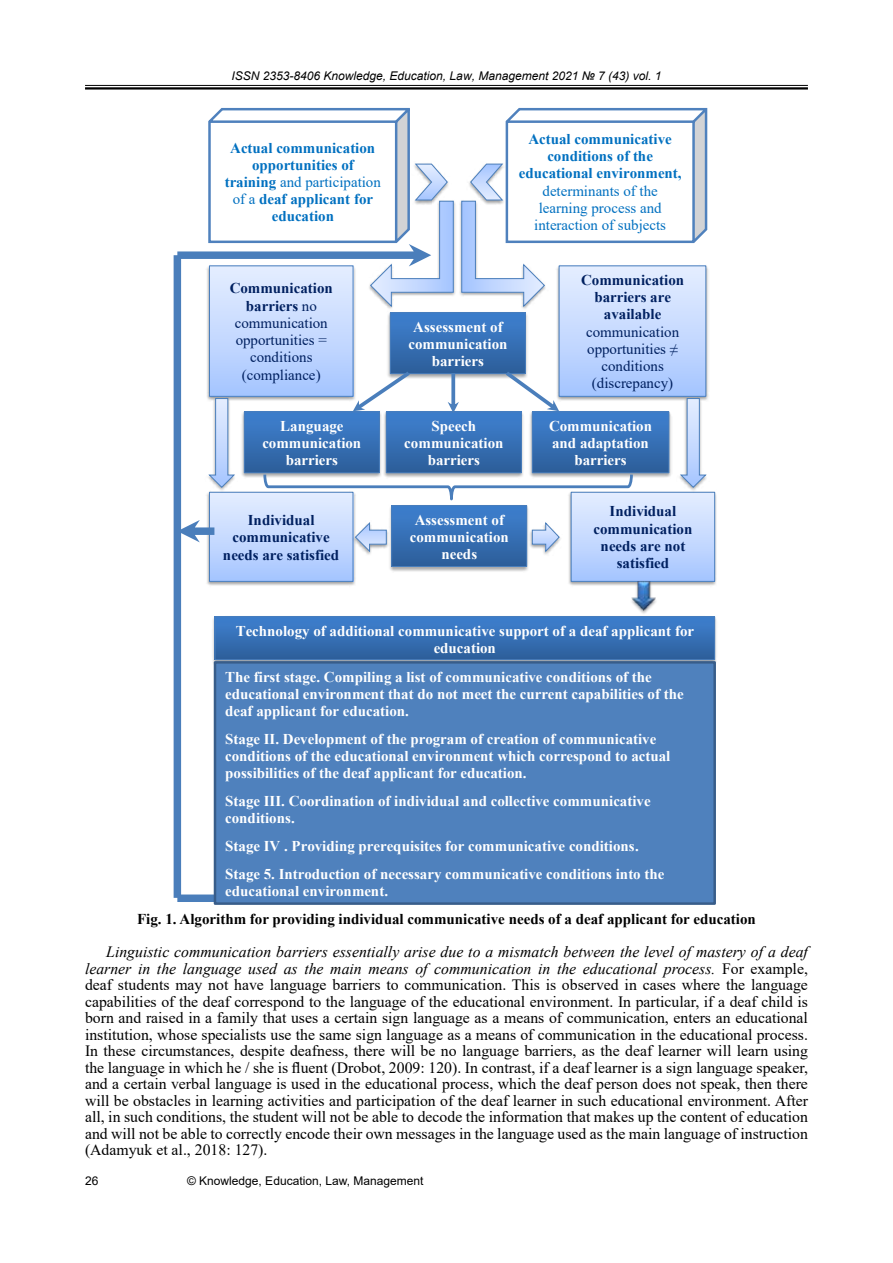
<style>
.page{position:relative;width:893px;height:1263px;background:#fff}
.page>*{position:absolute;margin:0;border:0;box-sizing:border-box;transform-origin:0 0}
.t1{font:15.75px/16.5px "Times New Roman";color:#000;text-align:justify}
.t2{font:700 15px/17.2px "Times New Roman";color:#fff;text-align:center}
.t3{font:700 15px/17.2px "Times New Roman";color:#0070c0;text-align:center}
.t4{font:15px/17.2px "Times New Roman";color:#002060;text-align:center}
.t5{font:700 15px/17.2px "Times New Roman";color:#002060;text-align:center}
.t6{font:700 15px "Times New Roman";color:#000}
.t7{font:15px/17.2px "Times New Roman";color:#0070c0;text-align:center}
.t8{font:italic 12px "Arial";color:#000}
.t9{font:12px "Arial";color:#000}
.s1{font-weight:400}
.s2{font-weight:700}
.s3{font-style:italic}
</style>
<div class="page">
<hr style="left:85px;top:85px;width:723px;height:1px;background:#000">
<hr style="left:85px;top:87px;width:723px;height:3px;background:#000">
<img style="left:206px;top:308px;width:150px;height:88px">
<div style="left:209px;top:266px;width:144px;height:130px;background:#a5c5ff"></div>
<div style="left:209px;top:265px;width:145px;height:132px;border:1px solid #4a7ebb"></div>
<img style="left:210px;top:308px;width:143px;height:83px">
<img style="left:556px;top:308px;width:153px;height:88px">
<div style="left:559px;top:266px;width:147px;height:130px;background:#a5c5ff"></div>
<div style="left:559px;top:265px;width:147px;height:132px;border:1px solid #4a7ebb"></div>
<img style="left:560px;top:308px;width:145px;height:83px">
<img style="left:207px;top:491px;width:148px;height:95px">
<img style="left:206px;top:495px;width:150px;height:87px">
<svg style="left:211px;top:494px;width:140px;height:86px"></svg>
<div style="left:209px;top:492px;width:144px;height:90px;border:1px solid #4a7ebb"></div>
<img style="left:210px;top:497px;width:142px;height:79px">
<img style="left:569px;top:491px;width:147px;height:95px">
<img style="left:569px;top:495px;width:148px;height:87px">
<svg style="left:573px;top:494px;width:140px;height:86px"></svg>
<div style="left:571px;top:492px;width:144px;height:90px;border:1px solid #4a7ebb"></div>
<img style="left:572px;top:497px;width:142px;height:79px">
<img style="left:389px;top:202px;width:137px;height:107px">
<svg style="left:461px;top:107px;width:249px;height:201px"></svg>
<img style="left:388px;top:312px;width:139px;height:67px">
<img style="left:387px;top:316px;width:141px;height:59px">
<svg style="left:392px;top:314px;width:132px;height:58px"></svg>
<div style="left:390px;top:312px;width:136px;height:62px;border:1px solid #4a7ebb"></div>
<img style="left:391px;top:318px;width:134px;height:51px">
<img style="left:390px;top:505px;width:138px;height:67px">
<img style="left:389px;top:509px;width:140px;height:59px">
<svg style="left:393px;top:507px;width:132px;height:58px"></svg>
<div style="left:391px;top:505px;width:136px;height:62px;border:1px solid #4a7ebb"></div>
<img style="left:392px;top:511px;width:134px;height:51px">
<img style="left:206px;top:396px;width:33px;height:98px">
<svg style="left:208px;top:398px;width:28px;height:91px"></svg>
<img style="left:212px;top:620px;width:505px;height:41px">
<svg style="left:216px;top:618px;width:497px;height:40px;background:#356fb6"></svg>
<div style="left:214px;top:616px;width:501px;height:44px;border:1px solid #4a7ebb"></div>
<img style="left:215px;top:622px;width:499px;height:33px">
<img style="left:627px;top:579px;width:33px;height:35px">
<div style="left:177px;top:894px;width:38px;height:8px;background:#4a7ebb"></div>
<div style="left:174px;top:255px;width:7px;height:643px;background:#4a7ebb"></div>
<svg style="left:177px;top:107px;width:277px;height:201px"></svg>
<div style="left:215px;top:662px;width:500px;height:242px;background:#4f81bd"></div>
<div style="left:214px;top:661px;width:502px;height:244px;border:2px solid #385d8a"></div>
<img style="left:242px;top:411px;width:139px;height:67px">
<svg style="left:246px;top:413px;width:132px;height:58px"></svg>
<div style="left:244px;top:411px;width:136px;height:62px;border:1px solid #4a7ebb"></div>
<img style="left:245px;top:417px;width:134px;height:51px">
<img style="left:383px;top:411px;width:141px;height:61px">
<svg style="left:388px;top:413px;width:132px;height:58px"></svg>
<div style="left:386px;top:411px;width:136px;height:62px;border:1px solid #4a7ebb"></div>
<img style="left:387px;top:417px;width:134px;height:51px">
<img style="left:529px;top:415px;width:143px;height:59px">
<svg style="left:534px;top:413px;width:133px;height:58px"></svg>
<div style="left:532px;top:411px;width:137px;height:62px;border:1px solid #4a7ebb"></div>
<img style="left:533px;top:417px;width:135px;height:51px">
<svg style="left:353px;top:372px;width:57px;height:39px"></svg>
<svg style="left:448px;top:373px;width:11px;height:40px"></svg>
<svg style="left:506px;top:372px;width:53px;height:39px"></svg>
<img style="left:676px;top:396px;width:34px;height:98px">
<svg style="left:680px;top:398px;width:28px;height:91px"></svg>
<svg style="left:262px;top:472px;width:372px;height:30px"></svg>
<img style="left:351px;top:520px;width:39px;height:38px">
<svg style="left:354px;top:521px;width:33px;height:32px"></svg>
<img style="left:528px;top:520px;width:33px;height:38px">
<svg style="left:531px;top:521px;width:29px;height:32px"></svg>
<svg style="left:181px;top:520px;width:33px;height:22px"></svg>
<p class="t8" style="left:231px;top:68px;width:431px">ISSN 2353-8406 Knowledge, Education, Law, Management 2021 № 7 (43) vol. 1</p>
<p class="t3" style="left:225px;top:139px;width:158px">Actual communication opportunities of training <span class="s1">and participation of a</span> deaf applicant for education</p>
<p class="t3" style="left:519px;top:130px;width:164px">Actual communicative conditions of the educational environment,</p>
<p class="t7" style="left:534px;top:181px;width:133px">determinants of the learning process and interaction of subjects</p>
<p class="t4" style="left:230px;top:279px;width:105px"><span class="s2">Communication barriers</span> no communication opportunities = conditions (compliance)</p>
<p class="t5" style="left:581px;top:271px;width:105px">Communication barriers are available</p>
<p class="t2" style="left:408px;top:318px;width:101px">Assessment of communication barriers</p>
<p class="t4" style="left:586px;top:322px;width:95px">communication opportunities ≠ conditions (discrepancy)</p>
<p class="t2" style="left:262px;top:417px;width:100px">Language communication barriers</p>
<p class="t2" style="left:404px;top:417px;width:101px">Speech communication barriers</p>
<p class="t2" style="left:549px;top:417px;width:105px">Communication and adaptation barriers</p>
<p class="t5" style="left:223px;top:511px;width:118px">Individual communicative needs are satisfied</p>
<p class="t5" style="left:593px;top:502px;width:100px">Individual communication needs are not satisfied</p>
<p class="t2" style="left:410px;top:510px;width:101px">Assessment of communication needs</p>
<p class="t2" style="left:236px;top:622px;width:460px">Technology of additional communicative support of a deaf applicant for education</p>
<p class="t2" style="left:225px;top:668px;width:460px;text-align:left">The first stage. Compiling a list of communicative conditions of the educational environment that do not meet the current capabilities of the deaf applicant for education.</p>
<p class="t2" style="left:225px;top:730px;width:447px;text-align:left">Stage II. Development of the program of creation of communicative conditions of the educational environment which correspond to actual possibilities of the deaf applicant for education.</p>
<p class="t2" style="left:225px;top:792px;width:427px;text-align:left">Stage III. Coordination of individual and collective communicative conditions.</p>
<p class="t2" style="left:225px;top:831px;width:441px;line-height:28.2px;text-align:left">Stage IV . Providing prerequisites for communicative conditions.<br>Stage 5. Introduction of necessary communicative conditions into the</p>
<p class="t2" style="left:225px;top:882px;width:164px">educational environment.</p>
<p class="t6" style="left:137px;top:908px;width:620px">Fig. 1. Algorithm for providing individual communicative needs of a deaf applicant for education</p>
<p class="t1" style="left:85px;top:943px;width:724px;text-indent:21px"><span class="s3">Linguistic communication barriers essentially arise due to a mismatch between the level of mastery of a deaf learner in the language used as the main means of communication in the educational process.</span> For example, deaf students may not have language barriers to communication. This is observed in cases where the language capabilities of the deaf correspond to the language of the educational environment. In particular, if a deaf child is born and raised in a family that uses a certain sign language as a means of communication, enters an educational institution, whose specialists use the same sign language as a means of communication in the educational process.<br>In these circumstances, despite deafness, there will be no language barriers, as the deaf learner will learn using the language in which he / she is fluent (Drobot, 2009: 120). In contrast, if a deaf learner is a sign language speaker, and a certain verbal language is used in the educational process, which the deaf person does not speak, then there will be obstacles in learning activities and participation of the deaf learner in such educational environment. After all, in such conditions, the student will not be able to decode the information that makes up the content of education and will not be able to correctly encode their own messages in the language used as the main language of instruction (Adamyuk et al., 2018: 127).</p>
<p class="t9" style="left:85px;top:1172px;width:15px">26</p>
<p class="t9" style="left:187px;top:1172px;width:238px">© Knowledge, Education, Law, Management</p>
</div>
